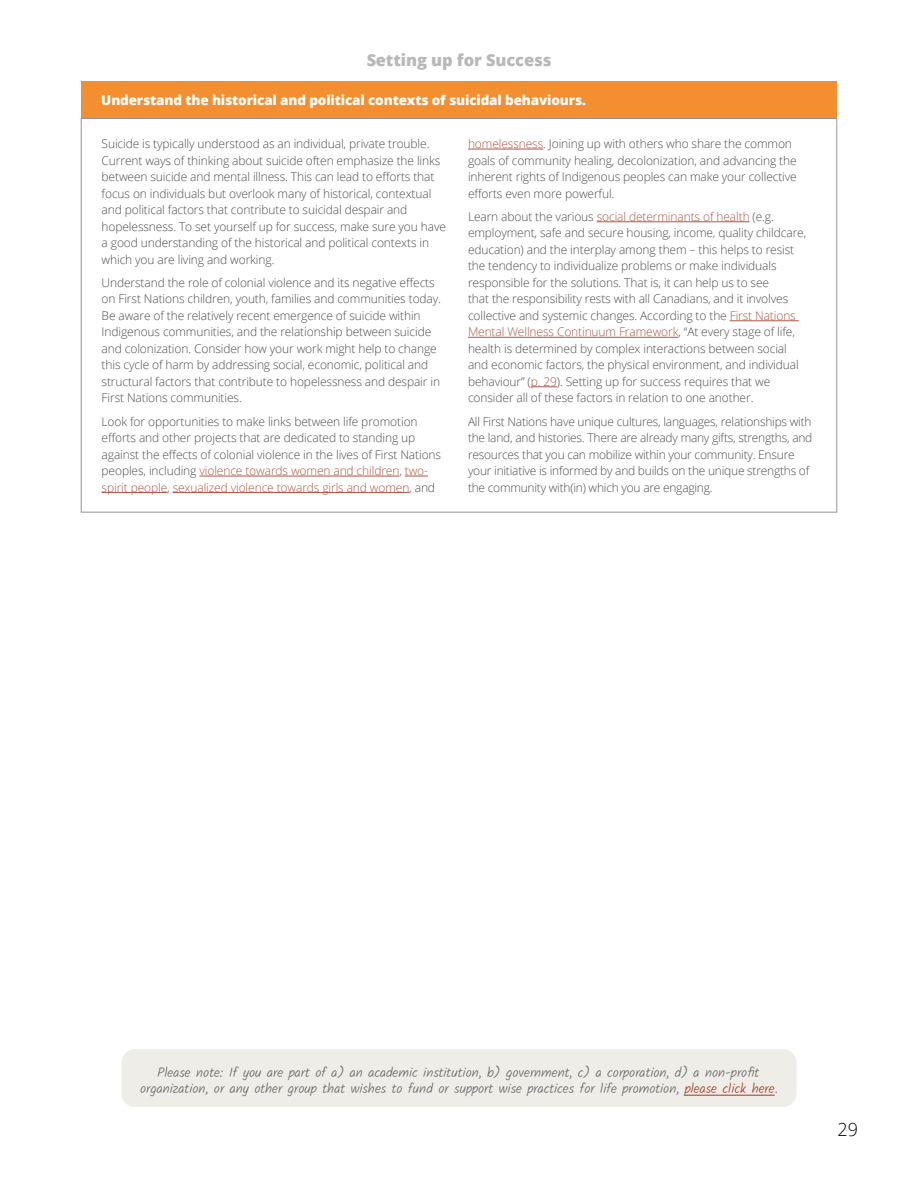
<style>
.page{position:relative;width:918px;height:1188px;background:#fff}
.page>*{position:absolute;margin:0;border:0;box-sizing:border-box;transform-origin:0 0}
.t1{font:300 18px "Open Sans";color:#000}
.t2{font:800 16.5px "Open Sans";letter-spacing:-.005em;color:#b6b8ba}
.t3{font:300 13.5px/16.5px "Kalam";color:#636466;text-align:center}
.t4{font:800 13.5px "Open Sans";letter-spacing:-.01em;color:#fff}
.t5{font:300 12px/16.5px "Open Sans";letter-spacing:-.01em;color:#4d4d4f}
.s1{color:#ad5743}
.s2{color:#9f3922}
</style>
<div class="page">
<div style="left:81px;top:81px;width:756px;height:37px;background:#f38f30"></div>
<hr style="left:199px;top:476px;width:200px;height:1px;background:#ad5743">
<svg style="left:405px;top:476px;width:23px;height:1px"></svg>
<hr style="left:102px;top:492px;width:65px;height:1px;background:#ad5743">
<hr style="left:173px;top:492px;width:236px;height:1px;background:#ad5743">
<hr style="left:468px;top:149px;width:75px;height:1px;background:#ad5743">
<hr style="left:597px;top:221px;width:153px;height:1px;background:#ad5743">
<hr style="left:730px;top:320px;width:69px;height:1px;background:#ad5743">
<hr style="left:468px;top:337px;width:210px;height:1px;background:#ad5743">
<svg style="left:531px;top:386px;width:26px;height:1px"></svg>
<div style="left:122px;top:1049px;width:674px;height:58px;background:#efede8;border-radius:14px"></div>
<hr style="left:685px;top:1095px;width:90px;height:1px;background:#9f3922">
<h2 class="t2" style="left:366px;top:47px;width:187px">Setting up for Success</h2>
<p class="t4" style="left:101px;top:90px;width:486px">Understand the historical and political contexts of suicidal behaviours.</p>
<p class="t5" style="left:102px;top:135px;width:346px">Suicide is typically understood as an individual, private trouble.<br>Current ways of thinking about suicide often emphasize the links between suicide and mental illness. This can lead to efforts that focus on individuals but overlook many of historical, contextual and political factors that contribute to suicidal despair and hopelessness. To set yourself up for success, make sure you have a good understanding of the historical and political contexts in which you are living and working.</p>
<p class="t5" style="left:102px;top:274px;width:341px">Understand the role of colonial violence and its negative effects on First Nations children, youth, families and communities today.<br>Be aware of the relatively recent emergence of suicide within Indigenous communities, and the relationship between suicide and colonization. Consider how your work might help to change this cycle of harm by addressing social, economic, political and structural factors that contribute to hopelessness and despair in First Nations communities.</p>
<p class="t5" style="left:102px;top:413px;width:341px">Look for opportunities to make links between life promotion efforts and other projects that are dedicated to standing up against the effects of colonial violence in the lives of First Nations peoples, including <span class="s1">violence towards women and children</span>, <span class="s1">two&shy;spirit people</span>, <span class="s1">sexualized violence towards girls and women</span>, and</p>
<p class="t5" style="left:468px;top:135px;width:330px"><span class="s1">homelessness</span>. Joining up with others who share the common goals of community healing, decolonization, and advancing the inherent rights of Indigenous peoples can make your collective efforts even more powerful.</p>
<p class="t5" style="left:468px;top:208px;width:340px">Learn about the various <span class="s1">social determinants of health</span> (e.g. employment, safe and secure housing, income, quality childcare, education) and the interplay among them – this helps to resist the tendency to individualize problems or make individuals responsible for the solutions. That is, it can help us to see<br>that the responsibility rests with all Canadians, and it involves collective and systemic changes. According to the <span class="s1">First Nations Mental Wellness Continuum Framework</span>, “At every stage of life, health is determined by complex interactions between social and economic factors, the physical environment, and individual behaviour” (<span class="s1">p. 29</span>). Setting up for success requires that we consider all of these factors in relation to one another.</p>
<p class="t5" style="left:468px;top:413px;width:346px">All First Nations have unique cultures, languages, relationships with the land, and histories. There are already many gifts, strengths, and resources that you can mobilize within your community. Ensure your initiative is informed by and builds on the unique strengths of the community with(in) which you are engaging.</p>
<p class="t3" style="left:140px;top:1065px;width:639px">Please note: If you are part of a) an academic institution, b) government, c) a corporation, d) a non-profit organization, or any other group that wishes to fund or support wise practices for life promotion, <span class="s2">please click here</span>.</p>
<h1 class="t1" style="left:837px;top:1117px;width:22px">29</h1>
</div>
